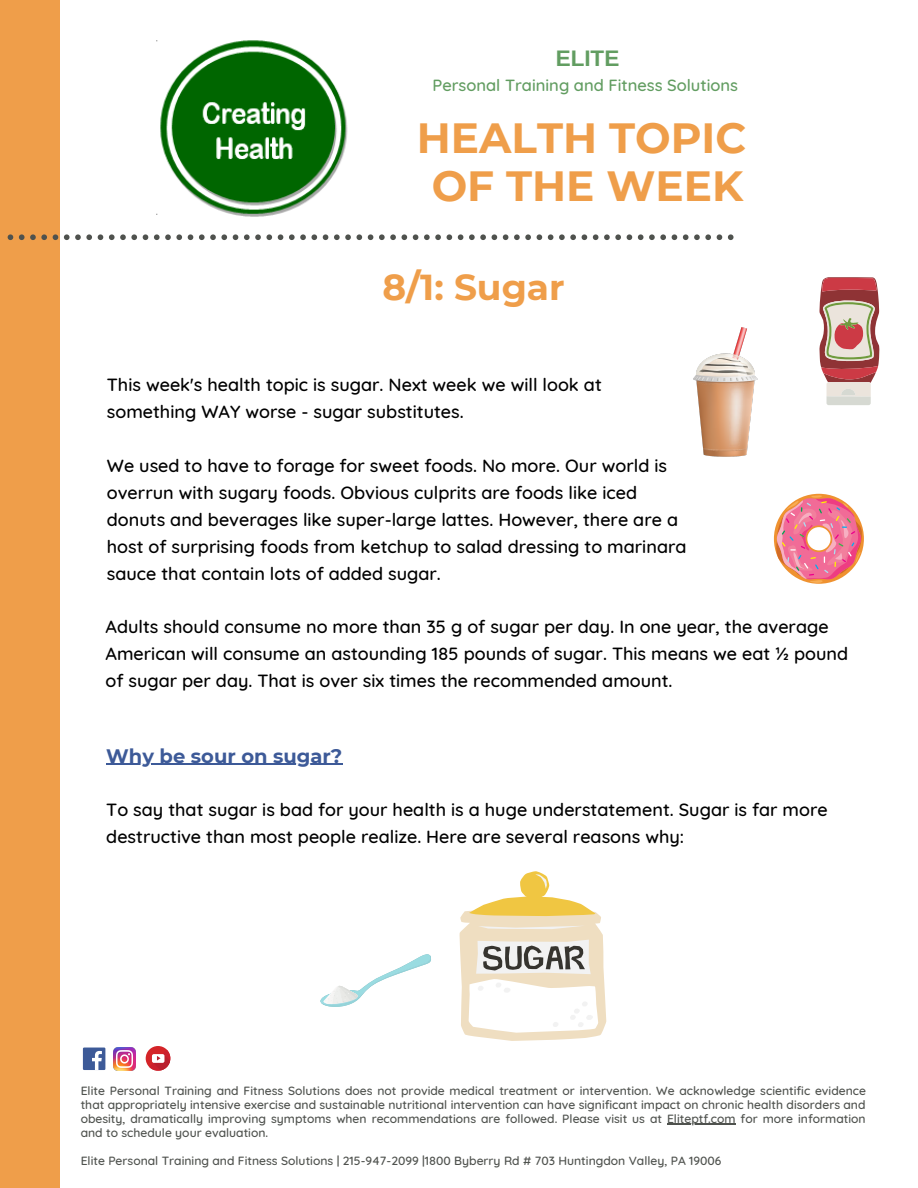
<style>
.page{position:relative;width:918px;height:1188px;background:#fff}
.page>*{position:absolute;margin:0;border:0;box-sizing:border-box;transform-origin:0 0}
.t1{font:700 42.15px/47.2px "Montserrat";color:#ef9e4a;text-align:center}
.t2{font:700 36px "Montserrat";color:#ef9e4a}
.t3{font:700 22.5px "Arimo";color:#629d61}
.t4{font:700 19.5px "Montserrat";color:#3d5a98}
.t5{font:500 18px/27px "Quicksand";color:#000}
.t6{font:500 16.5px "Quicksand";color:#629d61}
.t7{font:500 12.15px/14.1px "Quicksand";color:#4f524e;text-align:justify}
</style>
<div class="page">
<div style="left:0;top:0;width:60px;height:1188px;background:#ef9e4a"></div>
<div style="left:83px;top:1048px;width:22px;height:22px;background:#3d5a98"></div>
<svg style="left:92px;top:1051px;width:10px;height:19px"></svg>
<img style="left:113px;top:1048px;width:23px;height:22px">
<svg style="left:8px;top:234px;width:726px;height:6px"></svg>
<img style="left:156px;top:40px;width:192px;height:177px">
<div style="left:146px;top:1046px;width:24px;height:25px;background:#d42428;border-radius:50%"></div>
<svg style="left:149px;top:1050px;width:22px;height:21px"></svg>
<svg style="left:459px;top:871px;width:147px;height:170px"></svg>
<svg style="left:320px;top:954px;width:111px;height:53px"></svg>
<svg style="left:774px;top:494px;width:90px;height:90px"></svg>
<img style="left:694px;top:327px;width:64px;height:129px">
<svg style="left:819px;top:277px;width:61px;height:128px;background:#c7928c"></svg>
<hr style="left:667px;top:1124px;width:69px;height:1px;background:#4f524e">
<hr style="left:106px;top:764px;width:236px;height:1px;background:#3d5a98">
<p class="t3" style="left:556px;top:46px;width:65px">ELITE</p>
<p class="t6" style="left:432px;top:74px;width:307px">Personal Training and Fitness Solutions</p>
<h1 class="t1" style="left:417px;top:115px;width:331px">HEALTH TOPIC<br>OF THE WEEK</h1>
<h2 class="t2" style="left:382px;top:265px;width:184px">8/1: Sugar</h2>
<p class="t5" style="left:107px;top:370px;width:496px">This week's health topic is sugar. Next week we will look at something WAY worse - sugar substitutes.</p>
<p class="t5" style="left:107px;top:451px;width:581px">We used to have to forage for sweet foods. No more. Our world is overrun with sugary foods. Obvious culprits are foods like iced donuts and beverages like super-large lattes. However, there are a host of surprising foods from ketchup to salad dressing to marinara sauce that contain lots of added sugar.</p>
<p class="t5" style="left:106px;top:612px;width:744px">Adults should consume no more than 35 g of sugar per day. In one year, the average<br>American will consume an astounding 185 pounds of sugar. This means we eat ½ pound of sugar per day. That is over six times the recommended amount.</p>
<p class="t4" style="left:106px;top:744px;width:238px">Why be sour on sugar?</p>
<p class="t5" style="left:106px;top:796px;width:723px">To say that sugar is bad for your health is a huge understatement. Sugar is far more destructive than most people realize. Here are several reasons why:</p>
<p class="t7" style="left:81px;top:1083px;width:787px">Elite Personal Training and Fitness Solutions does not provide medical treatment or intervention. We acknowledge scientific evidence that appropriately intensive exercise and sustainable nutritional intervention can have significant impact on chronic health disorders and obesity, dramatically improving symptoms when recommendations are followed. Please visit us at Eliteptf.com for more information and to schedule your evaluation.</p>
<p class="t7" style="left:81px;top:1154px;width:642px">Elite Personal Training and Fitness Solutions | 215-947-2099 |1800 Byberry Rd # 703 Huntingdon Valley, PA 19006</p>
</div>
